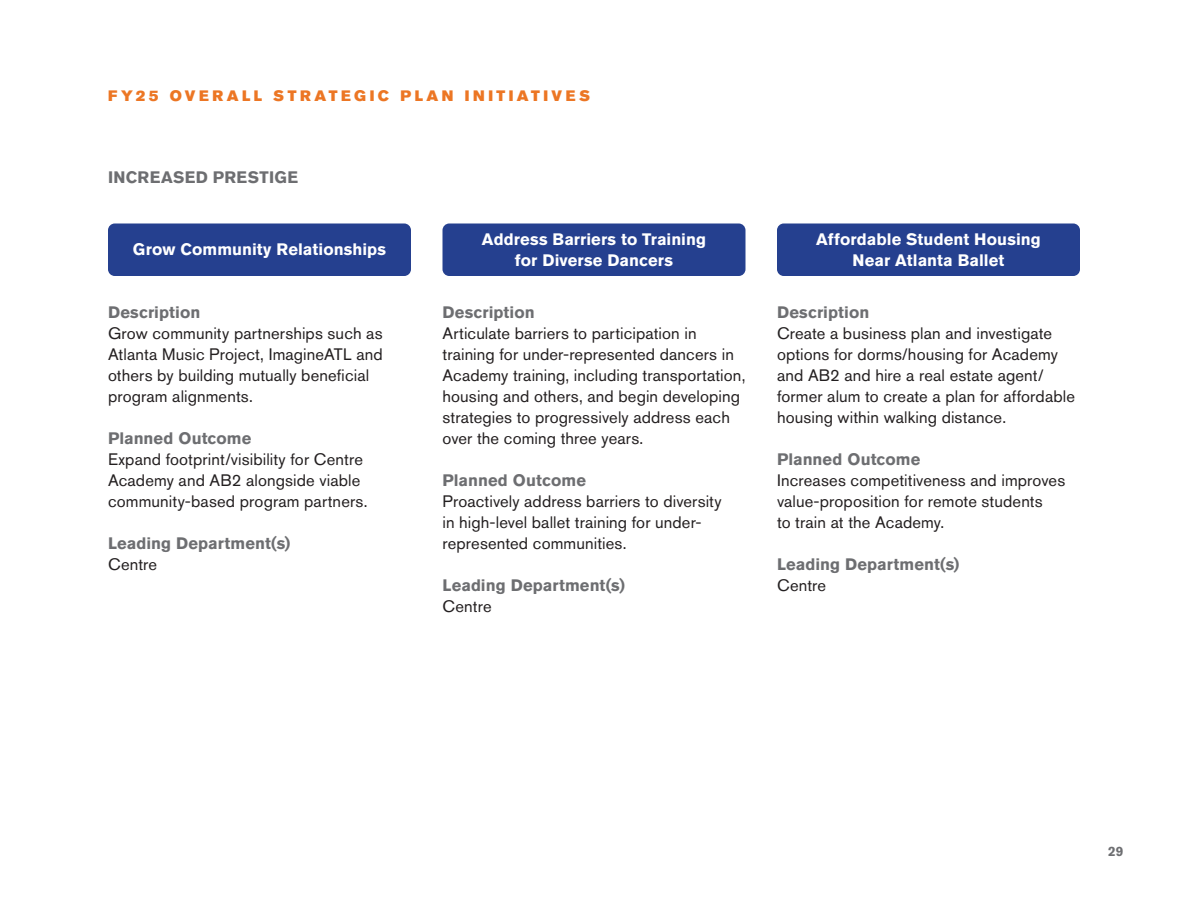
<style>
.page{position:relative;width:1188px;height:918px;background:#fff}
.page>*{position:absolute;margin:0;border:0;box-sizing:border-box;transform-origin:0 0}
.Body_Copy{font:16.5px/21px "Akzidenz Grotesk BE";letter-spacing:.01em;color:#231f20}
.Body_Copy-2{font:700 16.5px/21px "Akzidenz Grotesk BE";letter-spacing:.005em;color:#fff;text-align:center}
.Body_Copy-3{font:700 16.5px/21px "Akzidenz Grotesk BE";letter-spacing:.005em;color:#6d6e71}
.Subhead{font:700 16.5px "Akzidenz Grotesk BE";letter-spacing:.025em;color:#6d6e71}
.Small_Page_Header{font:15px "Akzidenz Grotesk BE Super";letter-spacing:.23em;color:#ec7624}
.t1{font:700 13.5px "Akzidenz Grotesk BE";color:#6d6e71}
.s1{font-weight:700;color:#6d6e71}
.s2{font-weight:400;color:#231f20}
</style>
<div class="page">
<div style="left:108px;top:224px;width:303px;height:52px;background:#25408f;border-radius:7px"></div>
<div style="left:442px;top:224px;width:304px;height:52px;background:#25408f;border-radius:7px"></div>
<div style="left:777px;top:224px;width:303px;height:52px;background:#25408f;border-radius:7px"></div>
<p class="Small_Page_Header" style="left:108px;top:87px;width:483px">FY25 OVERALL STRATEGIC PLAN INITIATIVES</p>
<p class="Subhead" style="left:108px;top:168px;width:191px">INCREASED PRESTIGE</p>
<p class="Body_Copy-2" style="left:133px;top:239px;width:255px">Grow Community Relationships</p>
<p class="Body_Copy-2" style="left:482px;top:228px;width:226px">Address Barriers to Training for Diverse Dancers</p>
<p class="Body_Copy-2" style="left:816px;top:228px;width:226px">Affordable Student Housing<br>Near Atlanta Ballet</p>
<p class="Body_Copy" style="left:108px;top:302px;width:276px"><span class="s1">Description<br></span>Grow community partnerships such as<br>Atlanta Music Project, ImagineATL and others by building mutually beneficial program alignments.</p>
<p class="Body_Copy" style="left:108px;top:428px;width:261px"><span class="s1">Planned Outcome<br></span>Expand footprint/visibility for Centre<br>Academy and AB2 alongside viable community-based program partners.</p>
<p class="Body_Copy-3" style="left:108px;top:533px;width:184px">Leading Department(s)<br><span class="s2">Centre</span></p>
<p class="Body_Copy" style="left:442px;top:302px;width:304px"><span class="s1">Description<br></span>Articulate barriers to participation in training for under-represented dancers in Academy training, including transportation, housing and others, and begin developing strategies to progressively address each over the coming three years.</p>
<p class="Body_Copy" style="left:442px;top:470px;width:281px"><span class="s1">Planned Outcome<br></span>Proactively address barriers to diversity in high-level ballet training for under&shy;represented communities.</p>
<p class="Body_Copy-3" style="left:442px;top:575px;width:184px">Leading Department(s)<br><span class="s2">Centre</span></p>
<p class="Body_Copy" style="left:777px;top:302px;width:299px"><span class="s1">Description<br></span>Create a business plan and investigate options for dorms/housing for Academy and AB2 and hire a real estate agent/ former alum to create a plan for affordable housing within walking distance.</p>
<p class="Body_Copy" style="left:777px;top:449px;width:290px"><span class="s1">Planned Outcome<br></span>Increases competitiveness and improves value-proposition for remote students<br>to train at the Academy.</p>
<p class="Body_Copy-3" style="left:777px;top:554px;width:184px">Leading Department(s)<br><span class="s2">Centre</span></p>
<p class="t1" style="left:1108px;top:843px;width:17px">29</p>
</div>
